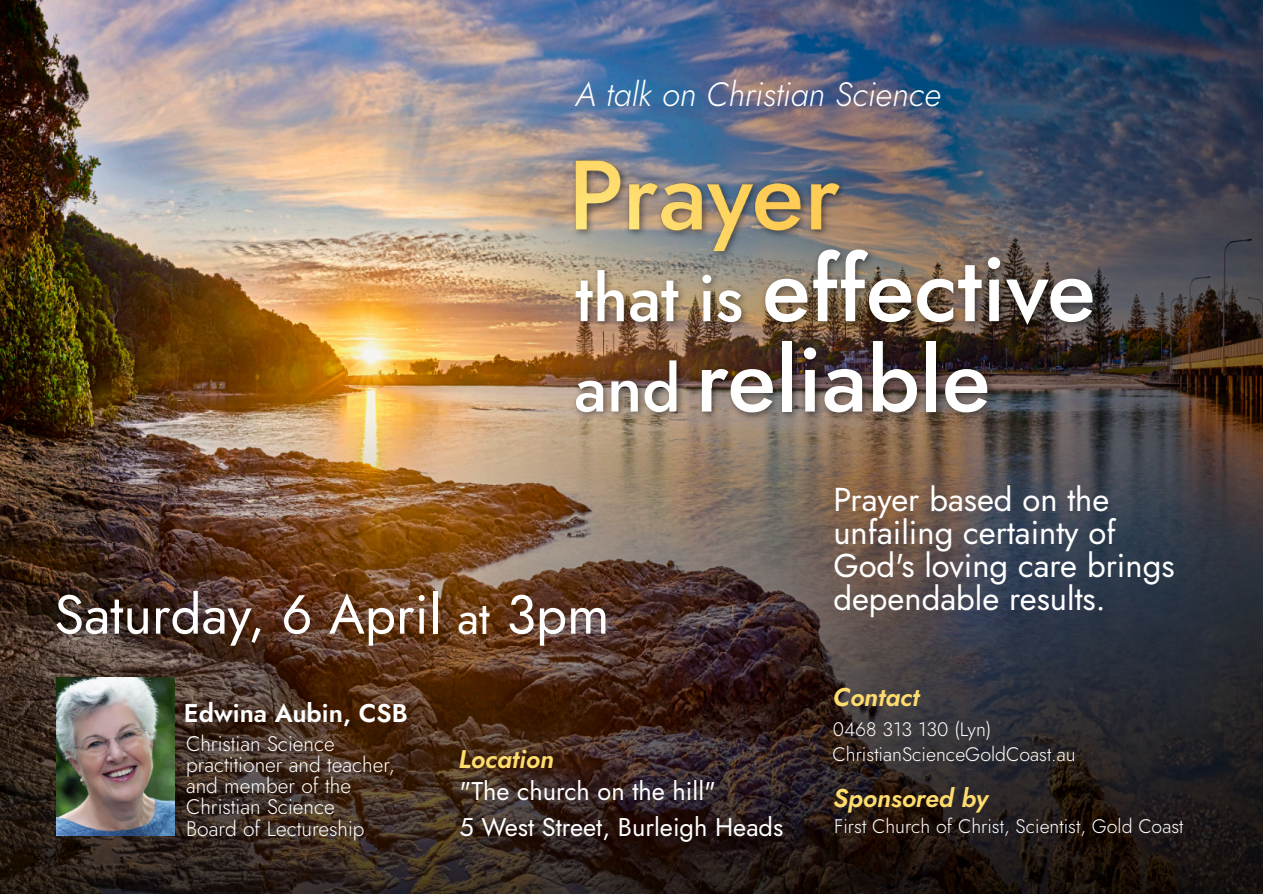
<style>
.page{position:relative;width:1263px;height:894px;background:#fff}
.page>*{position:absolute;margin:0;border:0;box-sizing:border-box;transform-origin:0 0}
.t1{font:500 90.3px "Jost";color:#fff}
.t2{font:54.75px "Jost";color:#fff}
.t3{font:italic 300 33.75px "Jost";color:#fff}
.t4{font:33px/33px "Jost";color:#fff}
.t5{font:25.65px/36.2px "Jost";color:#fff}
.t6{font:italic 600 25.65px "Jost";color:#fedc6d}
.t7{font:600 25.65px "Jost";color:#fff}
.t8{font:300 21px/21px "Jost";color:#fff}
.t9{font:300 19.5px/25.3px "Jost";color:#fff}
.s1{font-size:65.4px}
.s2{font-size:45.15px}
</style>
<div class="page">
<img style="left:0;top:0;width:373px;height:416px">
<img style="left:0;top:416px;width:373px;height:477px">
<img style="left:373px;top:0;width:890px;height:893px">
<img style="left:56px;top:677px;width:118px;height:158px">
<img style="left:696px;top:335px;width:301px;height:87px">
<img style="left:570px;top:355px;width:116px;height:66px">
<img style="left:760px;top:244px;width:342px;height:88px">
<img style="left:570px;top:264px;width:181px;height:67px">
<img style="left:570px;top:155px;width:277px;height:105px">
<h3 class="t3" style="left:575px;top:70px;width:367px">A talk on Christian Science</h3>
<h1 class="t1" style="left:575px;top:224px;width:522px"><span class="s1">that is</span> effective</h1>
<h1 class="t1" style="left:574px;top:315px;width:418px"><span class="s1">and</span> reliable</h1>
<h2 class="t2" style="left:54px;top:574px;width:557px">Saturday, 6 April <span class="s2">at</span> 3pm</h2>
<p class="t7" style="left:184px;top:694px;width:225px">Edwina Aubin, CSB</p>
<p class="t8" style="left:186px;top:733px;width:211px">Christian Science practitioner and teacher, and member of the<br>Christian Science<br>Board of Lectureship</p>
<p class="t6" style="left:458px;top:739px;width:97px">Location</p>
<p class="t5" style="left:460px;top:772px;width:325px">"The church on the hill"<br>5 West Street, Burleigh Heads</p>
<h3 class="t4" style="left:833px;top:483px;width:343px">Prayer based on the unfailing certainty of<br>God's loving care brings dependable results.</h3>
<p class="t6" style="left:833px;top:678px;width:88px">Contact</p>
<p class="t9" style="left:832px;top:716px;width:245px">0468 313 130 (Lyn)<br>ChristianScienceGoldCoast.au</p>
<p class="t6" style="left:833px;top:779px;width:156px">Sponsored by</p>
<p class="t9" style="left:834px;top:813px;width:351px">First Church of Christ, Scientist, Gold Coast</p>
</div>
